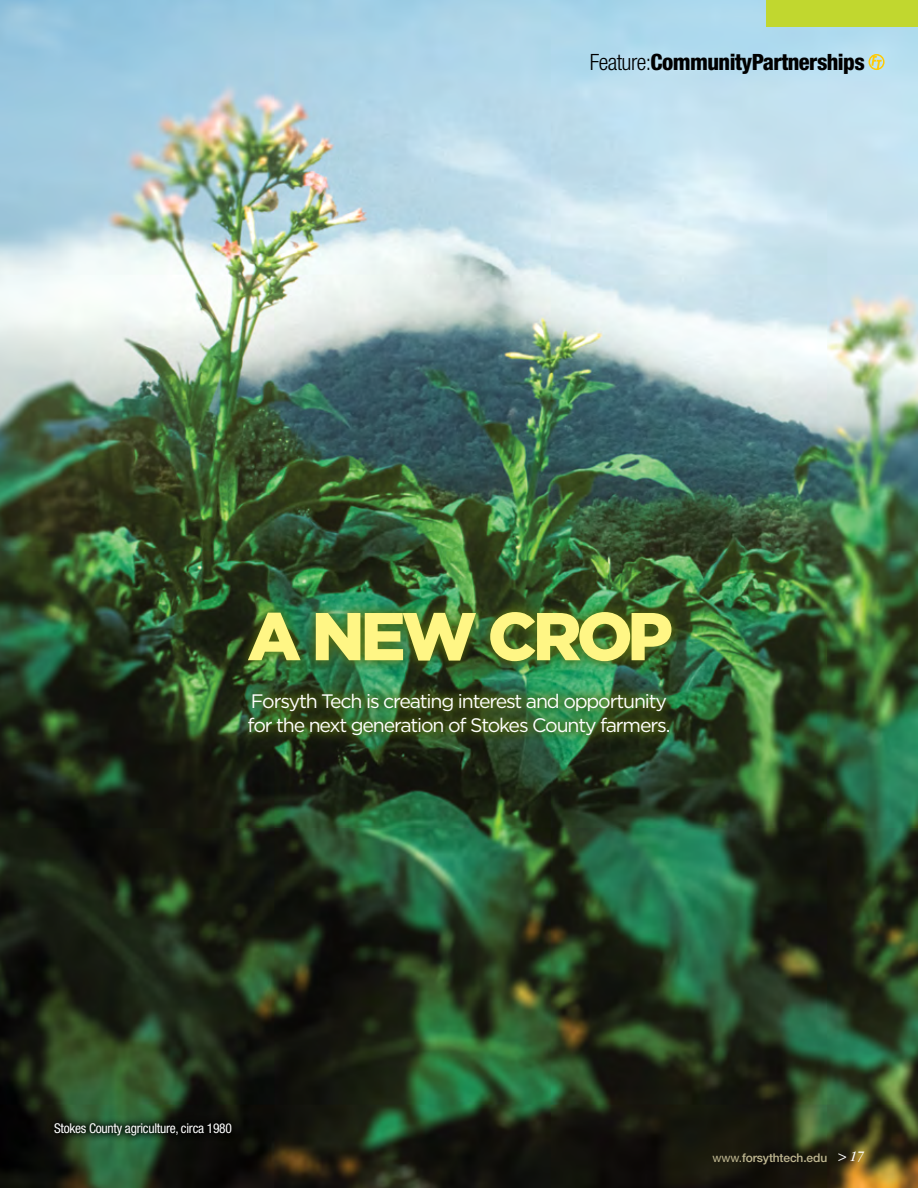
<style>
.page{position:relative;width:918px;height:1188px;background:#fff}
.page>*{position:absolute;margin:0;border:0;box-sizing:border-box;transform-origin:0 0}
.t1{font:900 67.5px "Gotham";letter-spacing:-.06em;color:#fff685}
.t2{font:800 condensed 22.5px "Helvetica Neue LT Std";letter-spacing:-.025em;color:#000}
.t3{font:19.5px "Gotham";letter-spacing:-.06em;color:#fff}
.t4{font:italic condensed 15px "ITC Garamond Std";color:#fff}
.t5{font:condensed 13.5px "Helvetica Neue LT Std";letter-spacing:-.02em;color:#fff}
.t6{font:500 12px "Helvetica Neue LT Std";letter-spacing:-.01em;color:#bfb791}
.s1{font-weight:300}
.s2{font-weight:400}
</style>
<div class="page">
<img style="left:0;top:0;width:918px;height:1188px">
<div style="left:767px;top:0;width:151px;height:27px;background:#c1d72f"></div>
<div style="left:869px;top:54px;width:16px;height:16px;border:2px solid #ffcb05;border-radius:50%"></div>
<svg style="left:871px;top:56px;width:11px;height:14px"></svg>
<img style="left:237px;top:682px;width:444px;height:65px">
<img style="left:237px;top:600px;width:447px;height:74px">
<svg style="left:46px;top:1115px;width:194px;height:29px;background:#152918"></svg>
<p class="t2" style="left:590px;top:48px;width:277px"><span class="s1">Feature:</span>CommunityPartnerships</p>
<p class="t1" style="left:247px;top:590px;width:427px">A NEW CROP</p>
<p class="t3" style="left:251px;top:689px;width:418px">Forsyth Tech is creating interest and opportunity</p>
<p class="t3" style="left:248px;top:712px;width:424px">for the next generation of Stokes County farmers.</p>
<p class="t5" style="left:54px;top:1120px;width:179px">Stokes County agriculture, circa 1980</p>
<p class="t6" style="left:713px;top:1151px;width:116px"><span class="s2">www.</span>forsythtech.edu</p>
<p class="t4" style="left:838px;top:1148px;width:28px">&gt; 17</p>
</div>
